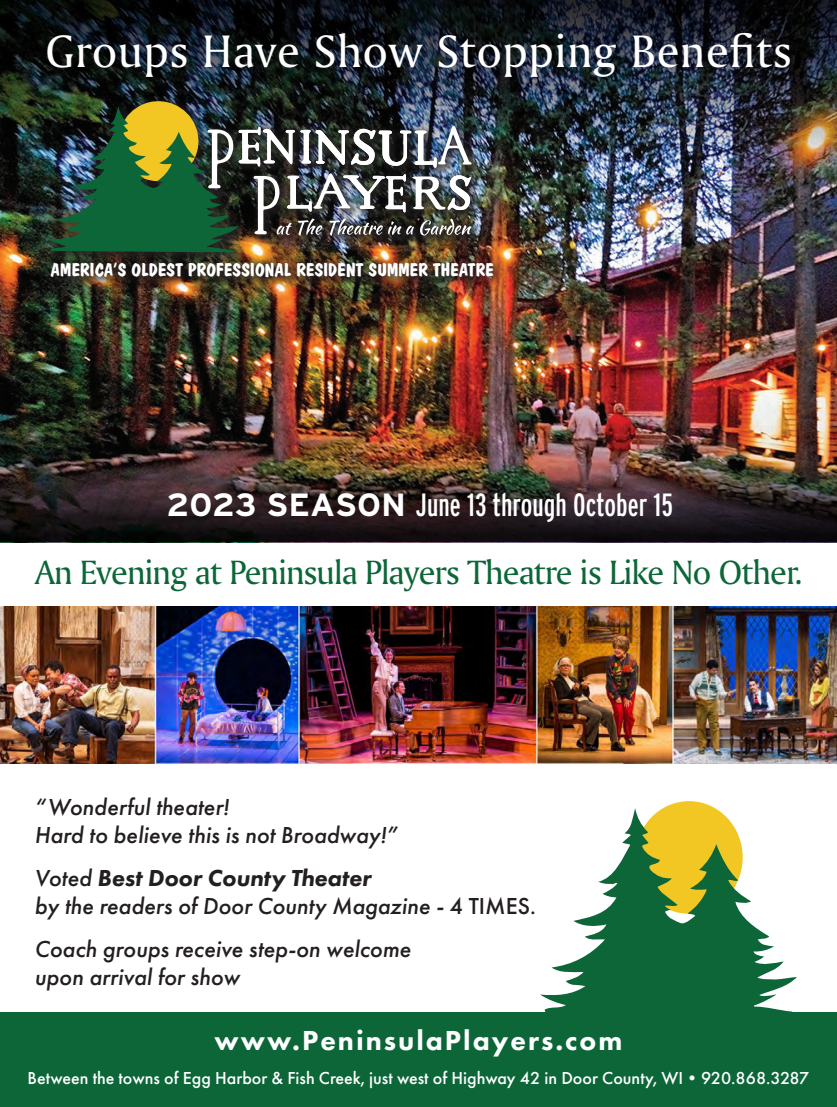
<style>
.page{position:relative;width:837px;height:1107px;background:#fff}
.page>*{position:absolute;margin:0;border:0;box-sizing:border-box;transform-origin:0 0}
.t1{font:48px "Amerigo BT Roman A";letter-spacing:.01em;color:#fff}
.t2{font:35.55px "Amerigo BT Roman A";letter-spacing:-.03em;color:#0c6638}
.t3{font:32.1px "Interstate Compressed";color:#fff;scale:1.04 1}
.t4{font:800 28.5px "Futura PT";letter-spacing:.07em;color:#fff}
.t5{font:italic 500 24px "Futura PT";color:#231f20}
.t6{font:italic 800 24px "Futura PT";color:#231f20}
.t7{font:700 18.3px "Dom Casual D";letter-spacing:.01em;color:#fff;scale:1.04 1}
.t8{font:500 18px "Futura PT";color:#fff}
.s1{font-family:"Interstate";font-weight:700}
.s2{font-weight:500}
.s3{font-style:normal}
</style>
<div class="page">
<svg style="left:540px;top:808px;width:257px;height:204px"></svg>
<div style="left:0;top:1012px;width:837px;height:95px;background:#0c6638"></div>
<img style="left:0;top:160px;width:837px;height:302px">
<img style="left:0;top:0;width:837px;height:160px">
<img style="left:0;top:462px;width:837px;height:80px">
<div style="left:41px;top:95px;width:442px;height:169px;background:#231f20;opacity:.75"></div>
<img style="left:47px;top:106px;width:425px;height:146px">
<div style="left:44px;top:256px;width:461px;height:34px;background:#231f20;opacity:.75"></div>
<img style="left:0;top:606px;width:837px;height:158px">
<p class="t1" style="left:45px;top:22px;width:748px">Groups Have Show Stopping Benefits</p>
<p class="t7" style="left:51px;top:260px;width:427px">AMERICA’S OLDEST PROFESSIONAL RESIDENT SUMMER THEATRE</p>
<p class="t3" style="left:167px;top:487px;width:489px"><span class="s1">2023 SEASON</span> June 13 through October 15</p>
<p class="t2" style="left:35px;top:550px;width:769px">An Evening at Peninsula Players Theatre is Like No Other.</p>
<p class="t5" style="left:35px;top:792px;width:196px">“Wonderful theater!</p>
<p class="t5" style="left:35px;top:820px;width:365px">Hard to believe this is not Broadway!”</p>
<p class="t6" style="left:35px;top:863px;width:338px"><span class="s2">Voted</span> Best Door County Theater</p>
<p class="t5" style="left:35px;top:891px;width:503px">by the readers of Door County Magazine - <span class="s3">4 TIMES.</span></p>
<p class="t5" style="left:35px;top:934px;width:378px">Coach groups receive step-on welcome</p>
<p class="t5" style="left:35px;top:963px;width:207px">upon arrival for show</p>
<p class="t4" style="left:215px;top:1022px;width:409px">www.PeninsulaPlayers.com</p>
<p class="t8" style="left:28px;top:1067px;width:783px">Between the towns of Egg Harbor &amp; Fish Creek, just west of Highway 42 in Door County, WI•920.868.3287</p>
</div>
